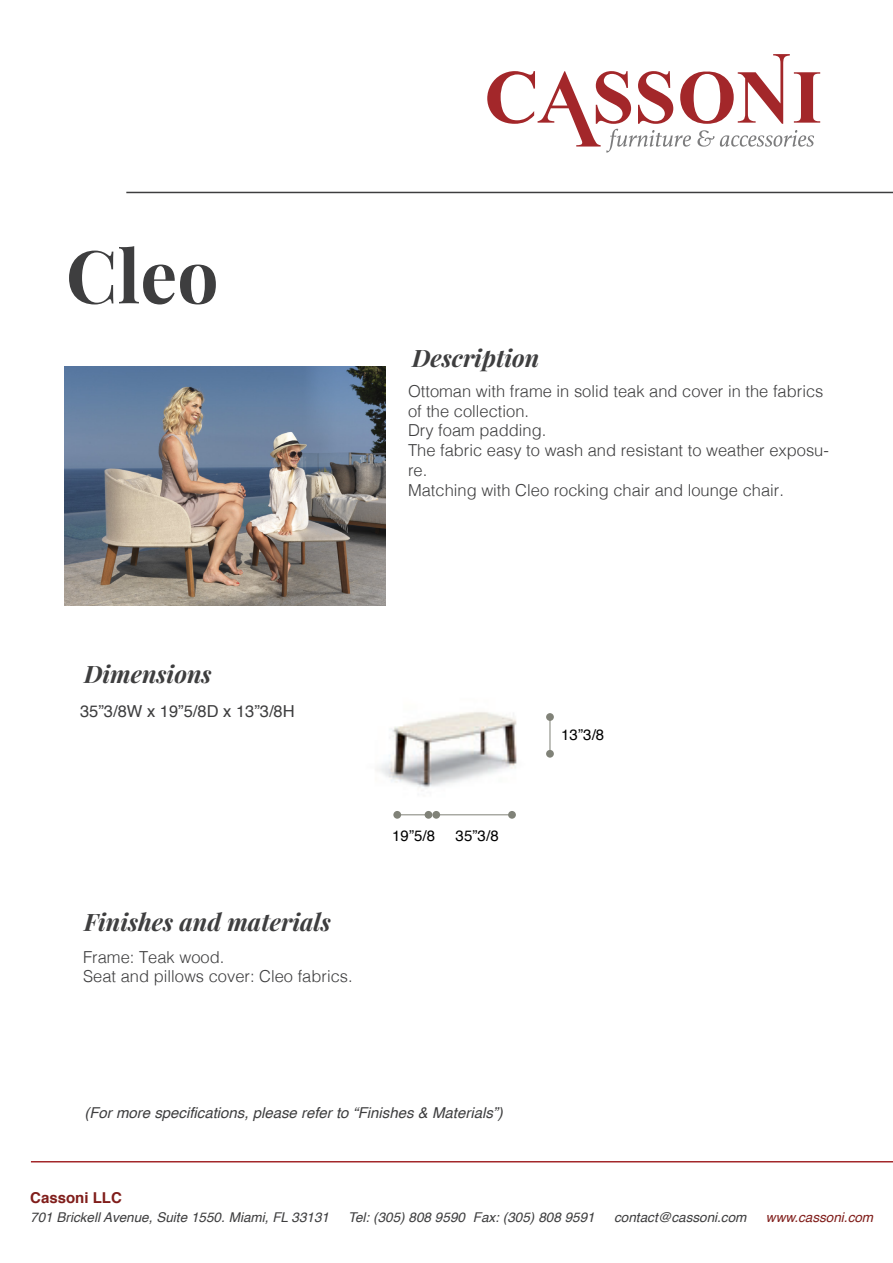
<style>
.page{position:relative;width:893px;height:1263px;background:#fff}
.page>*{position:absolute;margin:0;border:0;box-sizing:border-box;transform-origin:0 0}
.t1{font:700 73.2px "Playfair Display";color:#3e3e3f}
.t2{font:italic 700 24px "Playfair Display";color:#3e3e3f}
.t3{font:300 16.5px/19.8px "Helvetica";color:#3e3e3f}
.t4{font:16.5px "Helvetica";color:#3e3e3f}
.t5{font:italic 15px "Helvetica";color:#3e3e3f}
.t6{font:15px "Helvetica";color:#000}
.t7{font:700 15px "Helvetica";color:#801d1a}
.t8{font:italic 13.5px "Helvetica";color:#3e3e3f}
.t9{font:italic 13.5px "Helvetica";color:#801d1a}
</style>
<div class="page">
<img style="left:376px;top:712px;width:178px;height:107px">
<hr style="left:550px;top:717px;width:1px;height:37px;background:#808278">
<div style="left:546px;top:713px;width:8px;height:8px;background:#808278;border-radius:50%"></div>
<div style="left:546px;top:750px;width:8px;height:8px;background:#808278;border-radius:50%"></div>
<hr style="left:397px;top:814px;width:31px;height:1px;background:#808278">
<div style="left:393px;top:811px;width:8px;height:8px;background:#808278;border-radius:50%"></div>
<div style="left:425px;top:811px;width:7px;height:8px;background:#808278;border-radius:50%"></div>
<hr style="left:436px;top:814px;width:76px;height:1px;background:#808278">
<div style="left:432px;top:811px;width:8px;height:8px;background:#808278;border-radius:50%"></div>
<div style="left:508px;top:811px;width:8px;height:8px;background:#808278;border-radius:50%"></div>
<hr style="left:31px;top:1161px;width:862px;height:1px;background:#a3272a">
<hr style="left:126px;top:192px;width:767px;height:1px;background:#3e3e3f">
<svg style="left:487px;top:54px;width:333px;height:99px"></svg>
<img style="left:64px;top:367px;width:321px;height:238px">
<h1 class="t1" style="left:66px;top:230px;width:154px">Cleo</h1>
<h2 class="t2" style="left:412px;top:341px;width:129px">Description</h2>
<p class="t3" style="left:408px;top:380px;width:422px">Ottoman with frame in solid teak and cover in the fabrics of the collection.<br>Dry foam padding.<br>The fabric easy to wash and resistant to weather exposu&shy;re.<br>Matching with Cleo rocking chair and lounge chair.</p>
<h2 class="t2" style="left:84px;top:658px;width:129px">Dimensions</h2>
<p class="t4" style="left:80px;top:698px;width:216px">35”3/8W x 19”5/8D x 13”3/8H</p>
<h2 class="t2" style="left:84px;top:906px;width:248px">Finishes and materials</h2>
<p class="t3" style="left:83px;top:946px;width:271px">Frame: Teak wood.<br>Seat and pillows cover: Cleo fabrics.</p>
<p class="t6" style="left:392px;top:824px;width:45px">19”5/8</p>
<p class="t6" style="left:455px;top:824px;width:45px">35”3/8</p>
<p class="t6" style="left:561px;top:723px;width:45px">13”3/8</p>
<p class="t5" style="left:84px;top:1101px;width:420px">(For more specifications, please refer to “Finishes &amp; Materials”)</p>
<p class="t7" style="left:30px;top:1185px;width:93px">Cassoni LLC</p>
<p class="t8" style="left:30px;top:1207px;width:300px">701 Brickell Avenue, Suite 1550. Miami, FL 33131</p>
<p class="t8" style="left:348px;top:1207px;width:248px">Tel: (305) 808 9590 Fax: (305) 808 9591</p>
<p class="t8" style="left:614px;top:1207px;width:134px">contact@cassoni.com</p>
<p class="t9" style="left:766px;top:1207px;width:109px">www.cassoni.com</p>
</div>
